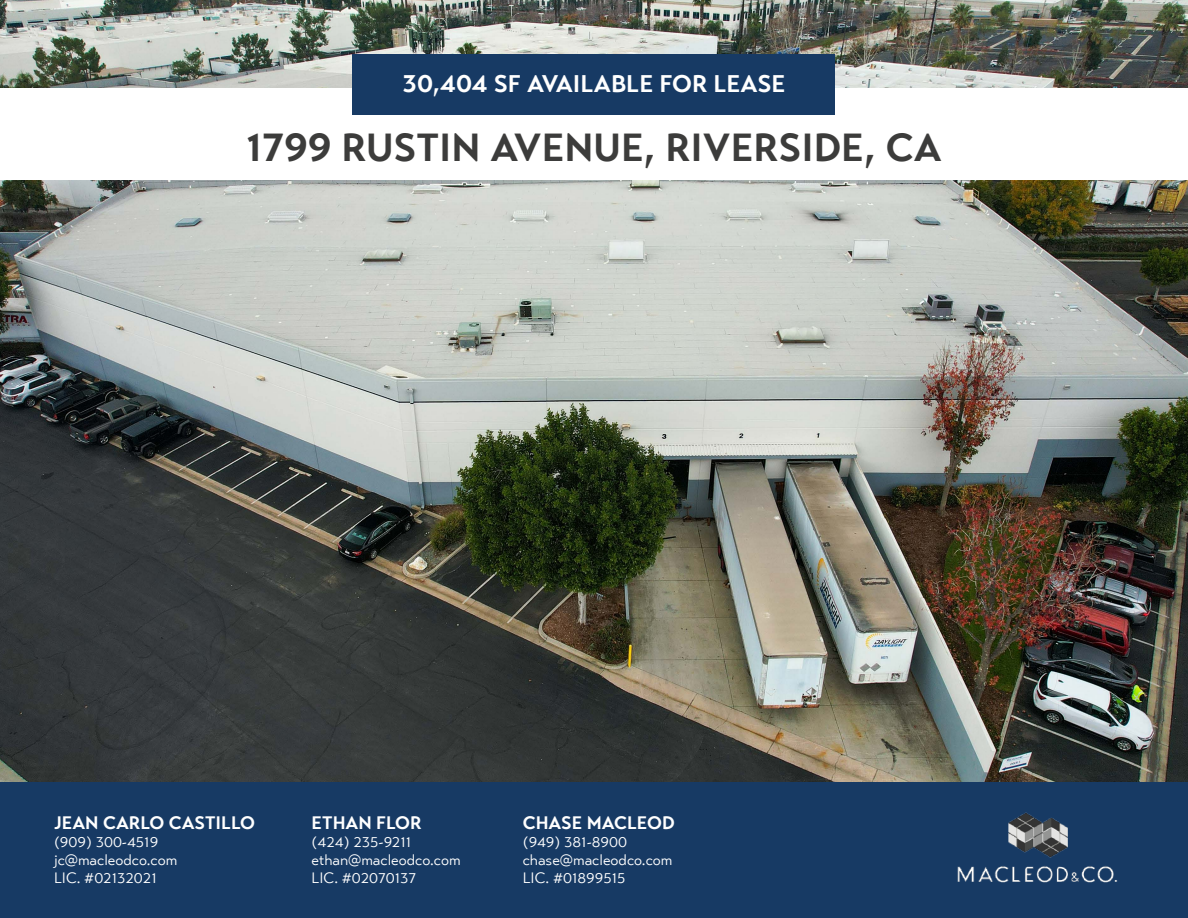
<style>
.page{position:relative;width:1188px;height:918px;background:#fff}
.page>*{position:absolute;margin:0;border:0;box-sizing:border-box;transform-origin:0 0}
.t1{font:700 39px "Transat Text";color:#3c3c3b}
.t2{font:700 24px "Transat Text";color:#fff}
.t3{font:700 18px "Transat Text";color:#fff}
.t4{font:15px/18px "Transat Text Standard";color:#fff}
</style>
<div class="page">
<img style="left:0;top:0;width:1188px;height:782px">
<div style="left:0;top:782px;width:1188px;height:136px;background:#173a64"></div>
<div style="left:0;top:88px;width:1188px;height:92px;background:#fff"></div>
<img style="left:957px;top:812px;width:161px;height:71px">
<div style="left:353px;top:54px;width:482px;height:60px;background:#173a64"></div>
<h2 class="t2" style="left:403px;top:69px;width:384px">30,404 SF AVAILABLE FOR LEASE</h2>
<h1 class="t1" style="left:246px;top:124px;width:697px">1799 RUSTIN AVENUE, RIVERSIDE, CA</h1>
<p class="t3" style="left:54px;top:812px;width:203px">JEAN CARLO CASTILLO</p>
<p class="t4" style="left:54px;top:833px;width:125px">(909) 300-4519 jc@macleodco.com<br>LIC. #02132021</p>
<p class="t3" style="left:312px;top:812px;width:112px">ETHAN FLOR</p>
<p class="t4" style="left:312px;top:833px;width:150px">(424) 235-9211 ethan@macleodco.com<br>LIC. #02070137</p>
<p class="t3" style="left:523px;top:812px;width:153px">CHASE MACLEOD</p>
<p class="t4" style="left:523px;top:833px;width:151px">(949) 381-8900 chase@macleodco.com<br>LIC. #01899515</p>
</div>
